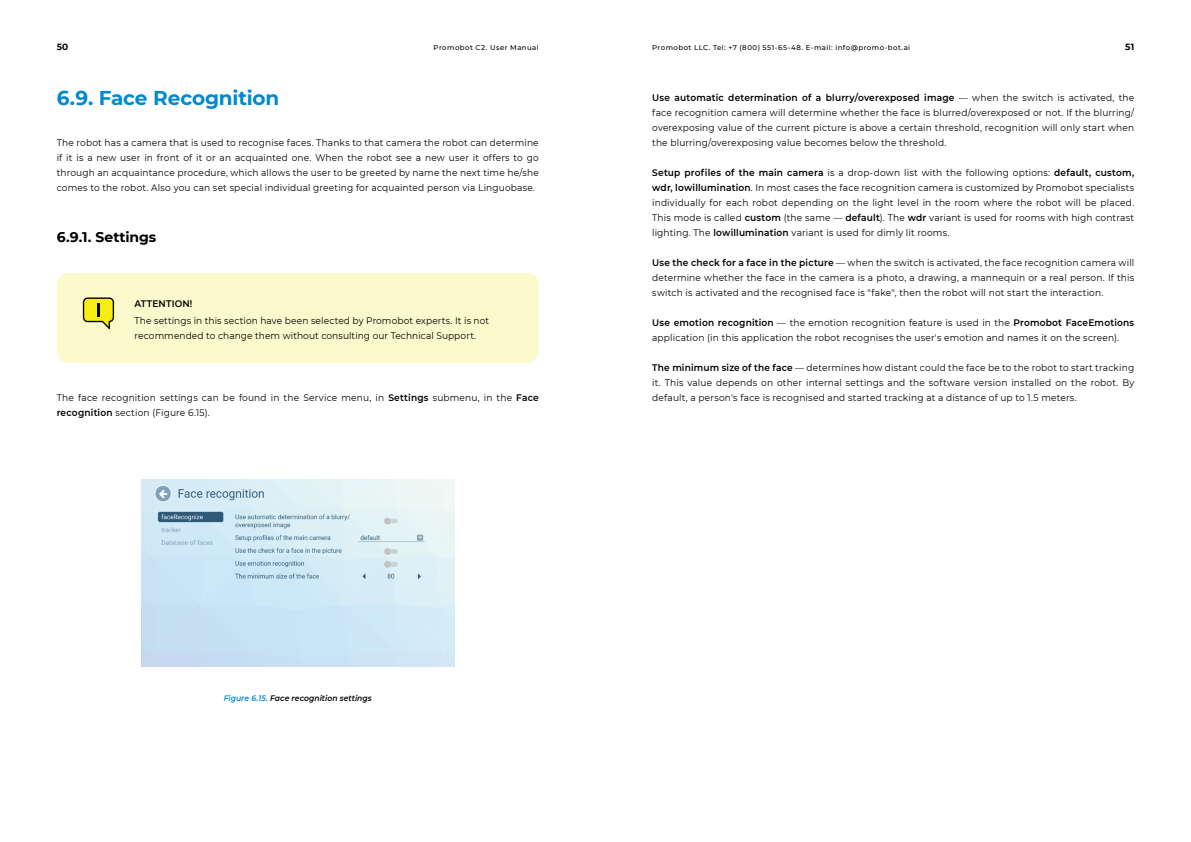
<style>
.page{position:relative;width:1191px;height:842px;background:#fff}
.page>*{position:absolute;margin:0;border:0;box-sizing:border-box;transform-origin:0 0}
.t1{font:700 20px "Montserrat";letter-spacing:-.01em;color:#0089cf}
.t2{font:700 14px "Montserrat";color:#000}
.t3{font:9.5px/15px "Montserrat";letter-spacing:.02em;color:#000;text-align:justify;scale:.95 1}
.t4{font:600 9.5px "Montserrat";letter-spacing:.015em;color:#000;scale:.95 1}
.t5{font:700 9px "Montserrat";color:#000}
.t6{font:italic 600 8px "Montserrat";letter-spacing:.005em;color:#000;scale:.95 1}
.t7{font:500 7px "Montserrat";letter-spacing:.065em;color:#000}
.s1{font-weight:600}
.s2{color:#0089cf}
</style>
<div class="page">
<div style="left:57px;top:273px;width:482px;height:90px;background:#fcf9cd;border-radius:12px"></div>
<svg style="left:83px;top:297px;width:31px;height:32px"></svg>
<img style="left:141px;top:480px;width:313px;height:187px">
<p class="t5" style="left:57px;top:40px;width:13px">50</p>
<p class="t7" style="left:433px;top:43px;width:107px">Promobot C2. User Manual</p>
<p class="t7" style="left:652px;top:43px;width:259px">Promobot LLC. Tel: +7 (800) 551-65-48. E-mail: info@promo-bot.ai</p>
<p class="t5" style="left:1125px;top:40px;width:11px">51</p>
<h1 class="t1" style="left:57px;top:84px;width:224px">6.9. Face Recognition</h1>
<p class="t3" style="left:57px;top:135px;width:509px">The robot has a camera that is used to recognise faces. Thanks to that camera the robot can determine if it is a new user in front of it or an acquainted one. When the robot see a new user it offers to go through an acquaintance procedure, which allows the user to be greeted by name the next time he/she comes to the robot. Also you can set special individual greeting for acquainted person via Linguobase.</p>
<h2 class="t2" style="left:57px;top:227px;width:101px">6.9.1. Settings</h2>
<p class="t4" style="left:135px;top:297px;width:62px">ATTENTION!</p>
<p class="t3" style="left:135px;top:312px;width:375px">The settings in this section have been selected by Promobot experts. It is not recommended to change them without consulting our Technical Support.</p>
<p class="t3" style="left:57px;top:390px;width:509px">The face recognition settings can be found in the Service menu, in <span class="s1">Settings</span> submenu, in the <span class="s1">Face recognition</span> section (Figure 6.15).</p>
<p class="t6" style="left:224px;top:692px;width:157px"><span class="s2">Figure 6.15.</span> Face recognition settings</p>
<p class="t3" style="left:652px;top:90px;width:509px"><span class="s1">Use automatic determination of a blurry/overexposed image</span> — when the switch is activated, the face recognition camera will determine whether the face is blurred/overexposed or not. If the blurring/ overexposing value of the current picture is above a certain threshold, recognition will only start when the blurring/overexposing value becomes below the threshold.</p>
<p class="t3" style="left:652px;top:165px;width:509px"><span class="s1">Setup profiles of the main camera</span> is a drop-down list with the following options: <span class="s1">default, custom, wdr, lowillumination</span>. In most cases the face recognition camera is customized by Promobot specialists individually for each robot depending on the light level in the room where the robot will be placed.<br>This mode is called <span class="s1">custom</span> (the same — <span class="s1">default</span>). The <span class="s1">wdr</span> variant is used for rooms with high contrast lighting. The <span class="s1">lowillumination</span> variant is used for dimly lit rooms.</p>
<p class="t3" style="left:652px;top:255px;width:509px"><span class="s1">Use the check for a face in the picture</span> — when the switch is activated, the face recognition camera will determine whether the face in the camera is a photo, a drawing, a mannequin or a real person. If this switch is activated and the recognised face is "fake", then the robot will not start the interaction.</p>
<p class="t3" style="left:652px;top:315px;width:509px"><span class="s1">Use emotion recognition</span> — the emotion recognition feature is used in the <span class="s1">Promobot FaceEmotions </span>application (in this application the robot recognises the user's emotion and names it on the screen).</p>
<p class="t3" style="left:652px;top:360px;width:509px"><span class="s1">The minimum size of the face</span> — determines how distant could the face be to the robot to start tracking it. This value depends on other internal settings and the software version installed on the robot. By default, a person's face is recognised and started tracking at a distance of up to 1.5 meters.</p>
</div>
